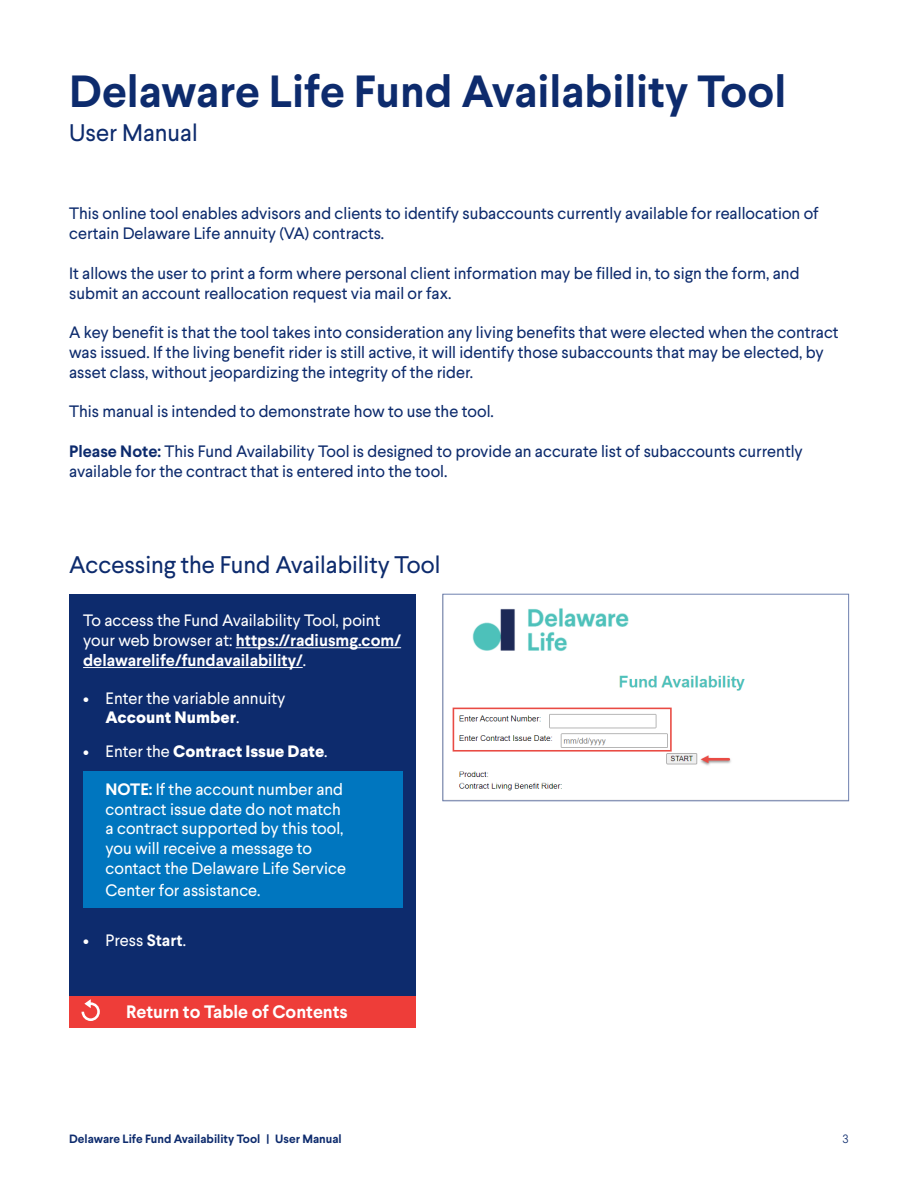
<style>
.page{position:relative;width:918px;height:1188px;background:#fff}
.page>*{position:absolute;margin:0;border:0;box-sizing:border-box;transform-origin:0 0}
.t1{font:700 45px "Larsseit";color:#0d2b6d}
.ParaStyle01-Leading{font:24px "Larsseit";color:#0d2b6d}
.ParaStyle01-Leading-2{font:700 18px "Larsseit";color:#fff}
.ParaStyle01-Leading-3{font:16.5px/19.8px "Larsseit";color:#0d2b6d}
.ParaStyle01-Leading-4{font:16.5px/19.8px "Larsseit";color:#fff}
.ParaStyle01-Leading-5{font:800 16.5px "Larsseit";color:#fff}
.t2{font:700 12px "Larsseit";color:#0d2b6d}
.t3{font:300 12px "Larsseit";color:#0d2b6d}
.s1{font-weight:700}
.s2{font-weight:800}
.s3{font-weight:400}
</style>
<div class="page">
<div style="left:69px;top:594px;width:347px;height:433px;background:#0d2b6d"></div>
<hr style="left:236px;top:647px;width:165px;height:1px;background:#fff">
<hr style="left:83px;top:667px;width:220px;height:1px;background:#fff">
<div style="left:83px;top:771px;width:319px;height:136px;background:#0076bf"></div>
<img style="left:452px;top:608px;width:293px;height:183px">
<div style="left:443px;top:594px;width:406px;height:207px;border:1px solid #6f81af"></div>
<div style="left:69px;top:996px;width:347px;height:31px;background:#ee3d39"></div>
<svg style="left:82px;top:999px;width:18px;height:22px"></svg>
<h1 class="t1" style="left:69px;top:61px;width:719px">Delaware Life Fund Availability Tool</h1>
<h2 class="ParaStyle01-Leading" style="left:69px;top:117px;width:130px">User Manual</h2>
<p class="ParaStyle01-Leading-3" style="left:69px;top:204px;width:751px">This online tool enables advisors and clients to identify subaccounts currently available for reallocation of certain Delaware Life annuity (VA) contracts.</p>
<p class="ParaStyle01-Leading-3" style="left:69px;top:263px;width:732px">It allows the user to print a form where personal client information may be filled in, to sign the form, and submit an account reallocation request via mail or fax.</p>
<p class="ParaStyle01-Leading-3" style="left:69px;top:322px;width:771px">A key benefit is that the tool takes into consideration any living benefits that were elected when the contract was issued. If the living benefit rider is still active, it will identify those subaccounts that may be elected, by asset class, without jeopardizing the integrity of the rider.</p>
<p class="ParaStyle01-Leading-3" style="left:69px;top:402px;width:425px">This manual is intended to demonstrate how to use the tool.</p>
<p class="ParaStyle01-Leading-3" style="left:69px;top:441px;width:735px"><span class="s1">Please Note:</span> This Fund Availability Tool is designed to provide an accurate list of subaccounts currently available for the contract that is entered into the tool.</p>
<p class="ParaStyle01-Leading" style="left:69px;top:549px;width:373px">Accessing the Fund Availability Tool</p>
<p class="ParaStyle01-Leading-4" style="left:83px;top:610px;width:320px">To access the Fund Availability Tool, point your web browser at: <span class="s1">https://radiusmg.com/ delawarelife/fundavailability/</span>.</p>
<p class="ParaStyle01-Leading-4" style="left:106px;top:688px;width:181px;text-indent:-23px">• Enter the variable annuity<br><span class="s2">Account Number</span>.</p>
<p class="ParaStyle01-Leading-5" style="left:83px;top:740px;width:245px"><span class="s3">• Enter the</span> Contract Issue Date<span class="s3">.</span></p>
<p class="ParaStyle01-Leading-4" style="left:106px;top:779px;width:242px"><span class="s1">NOTE:</span> If the account number and contract issue date do not match a contract supported by this tool, you will receive a message to contact the Delaware Life Service</p>
<p class="ParaStyle01-Leading-4" style="left:106px;top:880px;width:155px">Center for assistance.</p>
<p class="ParaStyle01-Leading-4" style="left:83px;top:930px;width:103px">• Press <span class="s1">Start</span>.</p>
<p class="ParaStyle01-Leading-2" style="left:126px;top:1000px;width:223px">Return to Table of Contents</p>
<p class="t2" style="left:69px;top:1131px;width:274px">Delaware Life Fund Availability Tool | User Manual</p>
<p class="t3" style="left:843px;top:1131px;width:8px">3</p>
</div>
